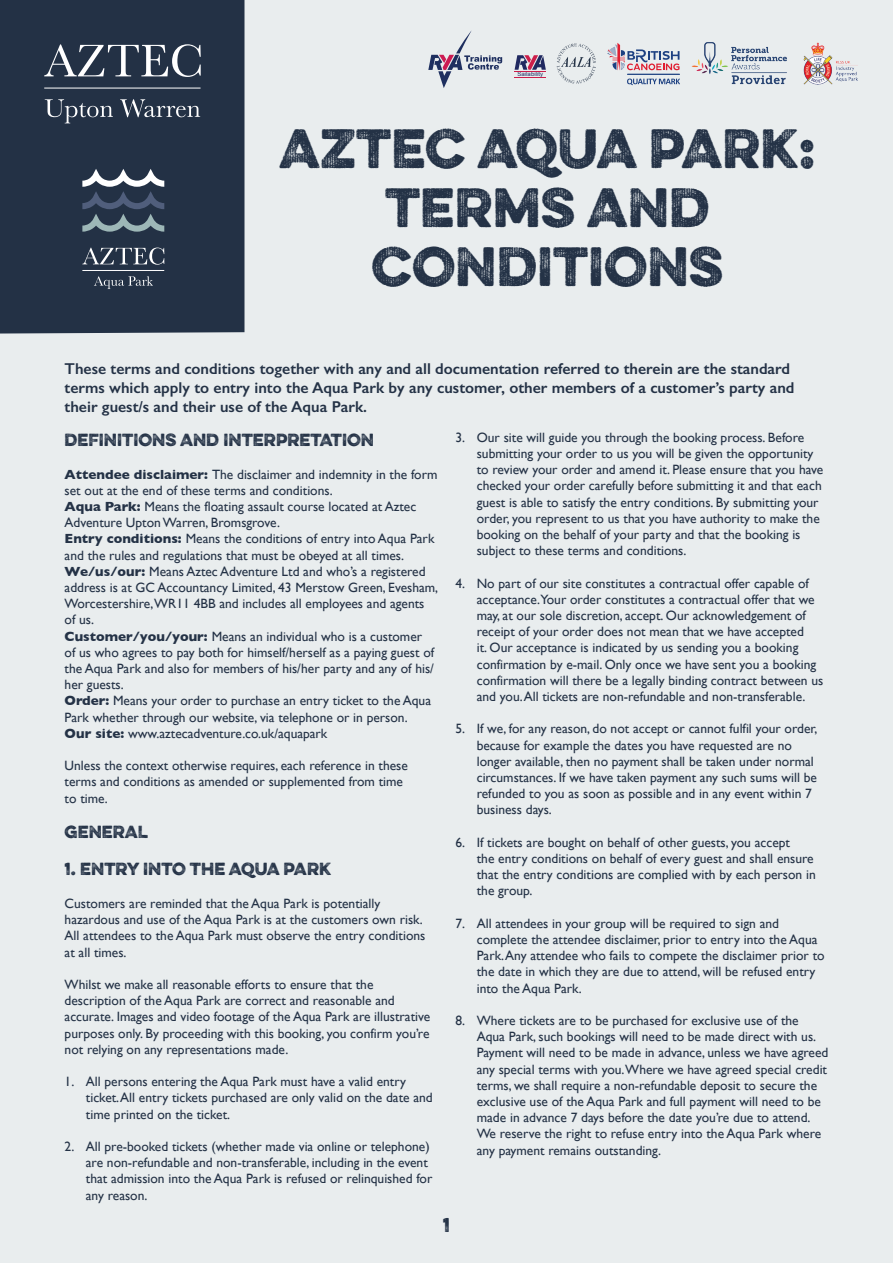
<style>
.page{position:relative;width:893px;height:1263px;background:#e9edee}
.page>*{position:absolute;margin:0;border:0;box-sizing:border-box;transform-origin:0 0}
.t1{font:49.5px/59.4px "Eveleth";color:#243246;text-align:center}
.t2{font:18px "Eveleth";color:#243246}
.t3{font:600 15.75px/18.9px "Gill Sans";color:#243246}
.t4{font:15.75px "Eveleth";color:#243246}
.t5{font:13.5px/16.2px "Gill Sans";color:#243246}
.t6{font:6px "Arial";color:#202960}
.s1{font-weight:700}
</style>
<div class="page">
<div style="left:0;top:0;width:244px;height:333px;background:#233145"></div>
<svg style="left:44px;top:44px;width:157px;height:33px;background:#545f6e"></svg>
<hr style="left:44px;top:88px;width:157px;height:1px;background:#fff">
<svg style="left:45px;top:99px;width:68px;height:24px;background:#455162"></svg>
<svg style="left:120px;top:99px;width:80px;height:18px"></svg>
<svg style="left:82px;top:248px;width:82px;height:17px"></svg>
<hr style="left:82px;top:270px;width:82px;height:1px;background:#fff">
<svg style="left:94px;top:276px;width:59px;height:13px"></svg>
<svg style="left:82px;top:169px;width:82px;height:63px;background:#515f6f"></svg>
<svg style="left:607px;top:43px;width:72px;height:27px"></svg>
<hr style="left:627px;top:74px;width:53px;height:1px;background:#1d4182">
<svg style="left:627px;top:79px;width:53px;height:6px"></svg>
<svg style="left:428px;top:30px;width:74px;height:58px"></svg>
<svg style="left:515px;top:55px;width:31px;height:15px"></svg>
<hr style="left:515px;top:71px;width:31px;height:1px;background:#cc1e4a">
<hr style="left:515px;top:78px;width:31px;height:1px;background:#cc1e4a">
<svg style="left:557px;top:43px;width:39px;height:41px"></svg>
<img style="left:691px;top:42px;width:96px;height:43px">
<img style="left:803px;top:43px;width:55px;height:42px">
<p class="t6" style="left:517px;top:70px;width:27px">Sailability</p>
<h1 class="t1" style="left:279px;top:117px;width:538px">AZTEC AQUA PARK:<br>TERMS AND<br>CONDITIONS</h1>
<p class="t3" style="left:65px;top:359px;width:731px">These terms and conditions together with any and all documentation referred to therein are the standard terms which apply to entry into the Aqua Park by any customer, other members of a customer’s party and their guest/s and their use of the Aqua Park.</p>
<p class="t4" style="left:65px;top:428px;width:311px">DEFINITIONS AND INTERPRETATION</p>
<p class="t5" style="left:65px;top:466px;width:375px"><span class="s1">Attendee disclaimer:</span> The disclaimer and indemnity in the form set out at the end of these terms and conditions.<br><span class="s1">Aqua Park:</span> Means the floating assault course located at Aztec Adventure Upton Warren, Bromsgrove.<br><span class="s1">Entry conditions:</span> Means the conditions of entry into Aqua Park and the rules and regulations that must be obeyed at all times.<br><span class="s1">We/us/our:</span> Means Aztec Adventure Ltd and who’s a registered address is at GC Accountancy Limited, 43 Merstow Green, Evesham, Worcestershire,WR11 4BB and includes all employees and agents of us.<br><span class="s1">Customer/you/your:</span> Means an individual who is a customer<br>of us who agrees to pay both for himself/herself as a paying guest of the Aqua Park and also for members of his/her party and any of his/ her guests.<br><span class="s1">Order:</span> Means your order to purchase an entry ticket to the Aqua Park whether through our website, via telephone or in person.<br><span class="s1">Our site:</span> www.aztecadventure.co.uk/aquapark</p>
<p class="t5" style="left:65px;top:757px;width:345px">Unless the context otherwise requires, each reference in these terms and conditions as amended or supplemented from time to time.</p>
<p class="t4" style="left:65px;top:819px;width:85px">GENERAL</p>
<p class="t4" style="left:65px;top:857px;width:268px">1. ENTRY INTO THE AQUA PARK</p>
<p class="t5" style="left:65px;top:895px;width:362px">Customers are reminded that the Aqua Park is potentially hazardous and use of the Aqua Park is at the customers own risk.<br>All attendees to the Aqua Park must observe the entry conditions at all times.</p>
<p class="t5" style="left:65px;top:976px;width:367px">Whilst we make all reasonable efforts to ensure that the description of the Aqua Park are correct and reasonable and accurate. Images and video footage of the Aqua Park are illustrative purposes only. By proceeding with this booking, you confirm you’re not relying on any representations made.</p>
<p class="t5" style="left:86px;top:1073px;width:348px;text-indent:-21px">1. All persons entering the Aqua Park must have a valid entry ticket. All entry tickets purchased are only valid on the date and time printed on the ticket.</p>
<p class="t5" style="left:86px;top:1138px;width:348px;text-indent:-21px">2. All pre-booked tickets (whether made via online or telephone) are non-refundable and non-transferable, including in the event that admission into the Aqua Park is refused or relinquished for any reason.</p>
<p class="t5" style="left:477px;top:429px;width:348px;text-indent:-21px">3. Our site will guide you through the booking process. Before submitting your order to us you will be given the opportunity to review your order and amend it. Please ensure that you have checked your order carefully before submitting it and that each guest is able to satisfy the entry conditions. By submitting your order, you represent to us that you have authority to make the booking on the behalf of your party and that the booking is subject to these terms and conditions.</p>
<p class="t5" style="left:477px;top:575px;width:348px;text-indent:-21px">4. No part of our site constitutes a contractual offer capable of acceptance.Your order constitutes a contractual offer that we may, at our sole discretion, accept. Our acknowledgement of receipt of your order does not mean that we have accepted<br>it. Our acceptance is indicated by us sending you a booking confirmation by e-mail. Only once we have sent you a booking confirmation will there be a legally binding contract between us and you. All tickets are non-refundable and non-transferable.</p>
<p class="t5" style="left:477px;top:721px;width:342px;text-indent:-21px">5. If we, for any reason, do not accept or cannot fulfil your order, because for example the dates you have requested are no longer available, then no payment shall be taken under normal circumstances. If we have taken payment any such sums will be refunded to you as soon as possible and in any event within 7 business days.</p>
<p class="t5" style="left:477px;top:834px;width:341px;text-indent:-21px">6. If tickets are bought on behalf of other guests, you accept<br>the entry conditions on behalf of every guest and shall ensure that the entry conditions are complied with by each person in the group.</p>
<p class="t5" style="left:477px;top:915px;width:349px;text-indent:-21px">7. All attendees in your group will be required to sign and complete the attendee disclaimer, prior to entry into the Aqua Park. Any attendee who fails to compete the disclaimer prior to the date in which they are due to attend, will be refused entry into the Aqua Park.</p>
<p class="t5" style="left:477px;top:1012px;width:353px;text-indent:-21px">8. Where tickets are to be purchased for exclusive use of the Aqua Park, such bookings will need to be made direct with us.<br>Payment will need to be made in advance, unless we have agreed any special terms with you.Where we have agreed special credit terms, we shall require a non-refundable deposit to secure the exclusive use of the Aqua Park and full payment will need to be made in advance 7 days before the date you’re due to attend.<br>We reserve the right to refuse entry into the Aqua Park where any payment remains outstanding.</p>
<h2 class="t2" style="left:443px;top:1211px;width:9px">1</h2>
</div>
